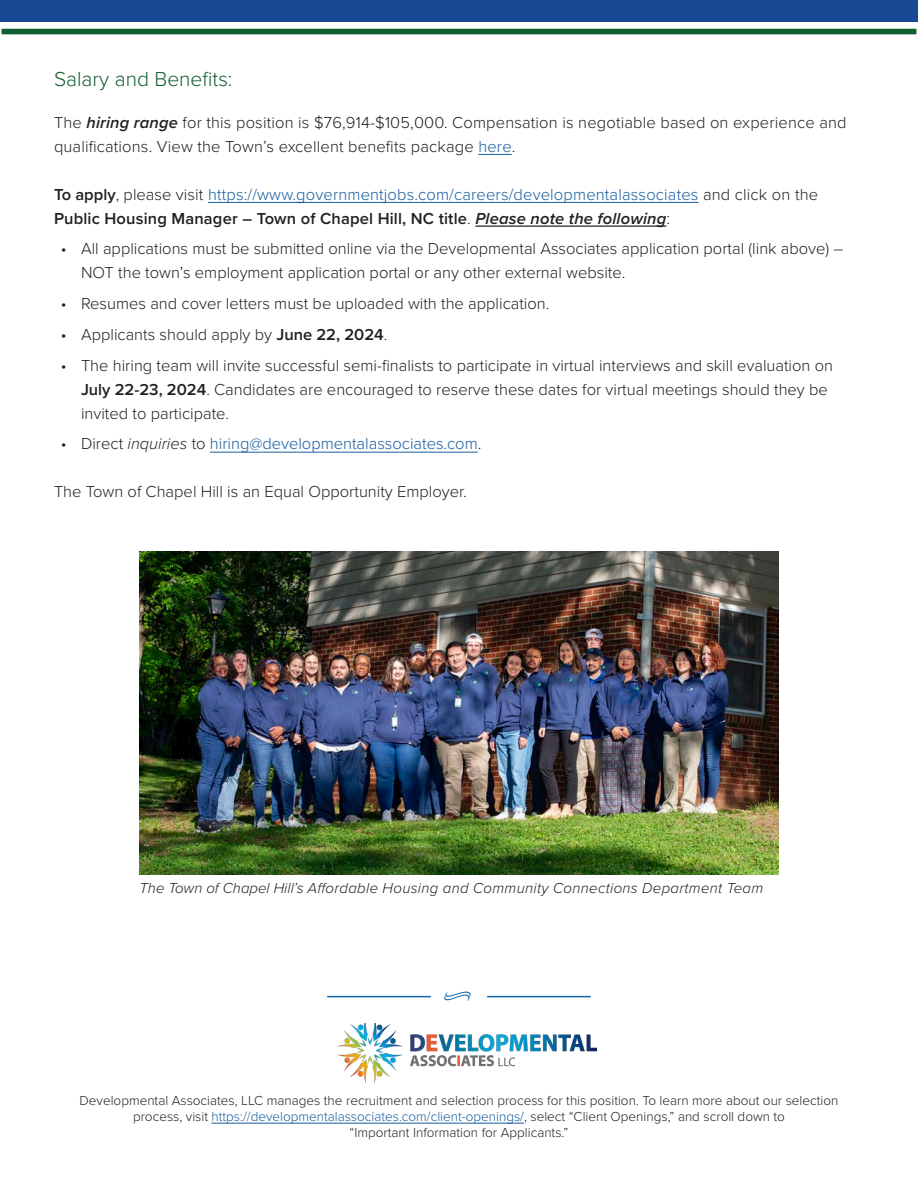
<style>
.page{position:relative;width:918px;height:1188px;background:#fff}
.page>*{position:absolute;margin:0;border:0;box-sizing:border-box;transform-origin:0 0}
.t1{font:300 21px "Proxima Nova";color:#135f31}
.t2{font:18px "Minion Pro";color:#1567aa}
.Body_Text{font:300 16.5px/24px "Proxima Nova";color:#231f20}
.Body_Text-2{font:300 16.5px/24px "Proxima Nova";letter-spacing:.01em;color:#175d9e}
.t3{font:italic 300 15px "Proxima Nova";letter-spacing:.02em;color:#231f20}
.t4{font:300 13.5px/16.2px "Proxima Nova";color:#231f20;text-align:center}
.s1{font-weight:600;font-style:italic}
.s2{color:#175d9e}
.s3{font-weight:600;color:#231f20}
.s4{color:#231f20}
.s5{font-weight:600;font-style:italic;color:#231f20}
.s6{font-weight:600}
.s7{font-style:italic;color:#231f20}
</style>
<div class="page">
<div style="left:0;top:0;width:918px;height:21px;background:#174894"></div>
<div style="left:0;top:27px;width:918px;height:9px;background:#135f31;border:2px solid #fff"></div>
<hr style="left:478px;top:154px;width:34px;height:1px;background:#175d9e">
<hr style="left:208px;top:202px;width:491px;height:1px;background:#175d9e">
<hr style="left:475px;top:226px;width:191px;height:1px;background:#231f20">
<hr style="left:210px;top:452px;width:268px;height:1px;background:#175d9e">
<hr style="left:327px;top:996px;width:104px;height:1px;background:#1567aa">
<hr style="left:487px;top:996px;width:104px;height:1px;background:#1567aa">
<hr style="left:212px;top:1123px;width:312px;height:1px;background:#175d9e">
<img style="left:337px;top:1023px;width:260px;height:61px">
<img style="left:140px;top:551px;width:638px;height:324px">
<p class="t1" style="left:54px;top:63px;width:180px">Salary and Benefits:</p>
<p class="Body_Text" style="left:54px;top:109px;width:794px">The <span class="s1">hiring range</span> for this position is $76,914-$105,000. Compensation is negotiable based on experience and qualifications. View the Town’s excellent benefits package <span class="s2">here</span>.</p>
<p class="Body_Text-2" style="left:54px;top:181px;width:766px"><span class="s3">To apply</span><span class="s4">, please visit</span> https://www.governmentjobs.com/careers/developmentalassociates <span class="s4">and click on the<br></span><span class="s3">Public Housing Manager – Town of Chapel Hill, NC title</span><span class="s4">.</span> <span class="s5">Please note the following</span><span class="s4">:</span></p>
<p class="Body_Text" style="left:81px;top:236px;width:764px;text-indent:-20px">• All applications must be submitted online via the Developmental Associates application portal (link above) –<br>NOT the town’s employment application portal or any other external website.</p>
<p class="Body_Text" style="left:61px;top:291px;width:490px">• Resumes and cover letters must be uploaded with the application.</p>
<p class="Body_Text" style="left:61px;top:322px;width:328px">• Applicants should apply by <span class="s6">June 22, 2024</span>.</p>
<p class="Body_Text" style="left:81px;top:352px;width:754px;text-indent:-20px">• The hiring team will invite successful semi-finalists to participate in virtual interviews and skill evaluation on<br><span class="s6">July 22-23, 2024</span>. Candidates are encouraged to reserve these dates for virtual meetings should they be invited to participate.</p>
<p class="Body_Text-2" style="left:61px;top:431px;width:422px"><span class="s4">• Direct</span> <span class="s7">inquiries</span> <span class="s4">to</span> hiring@developmentalassociates.com<span class="s4">.</span></p>
<p class="Body_Text" style="left:54px;top:479px;width:414px">The Town of Chapel Hill is an Equal Opportunity Employer.</p>
<p class="t3" style="left:140px;top:877px;width:625px">The Town of Chapel Hill’s Affordable Housing and Community Connections Department Team</p>
<p class="t2" style="left:443px;top:982px;width:30px">•</p>
<p class="t4" style="left:80px;top:1091px;width:760px">Developmental Associates, LLC manages the recruitment and selection process for this position. To learn more about our selection</p>
<p class="t4" style="left:133px;top:1108px;width:653px">process, visit <span class="s2">https://developmentalassociates.com/client-openings/</span>, select “Client Openings,” and scroll down to “Important Information for Applicants.”</p>
</div>
